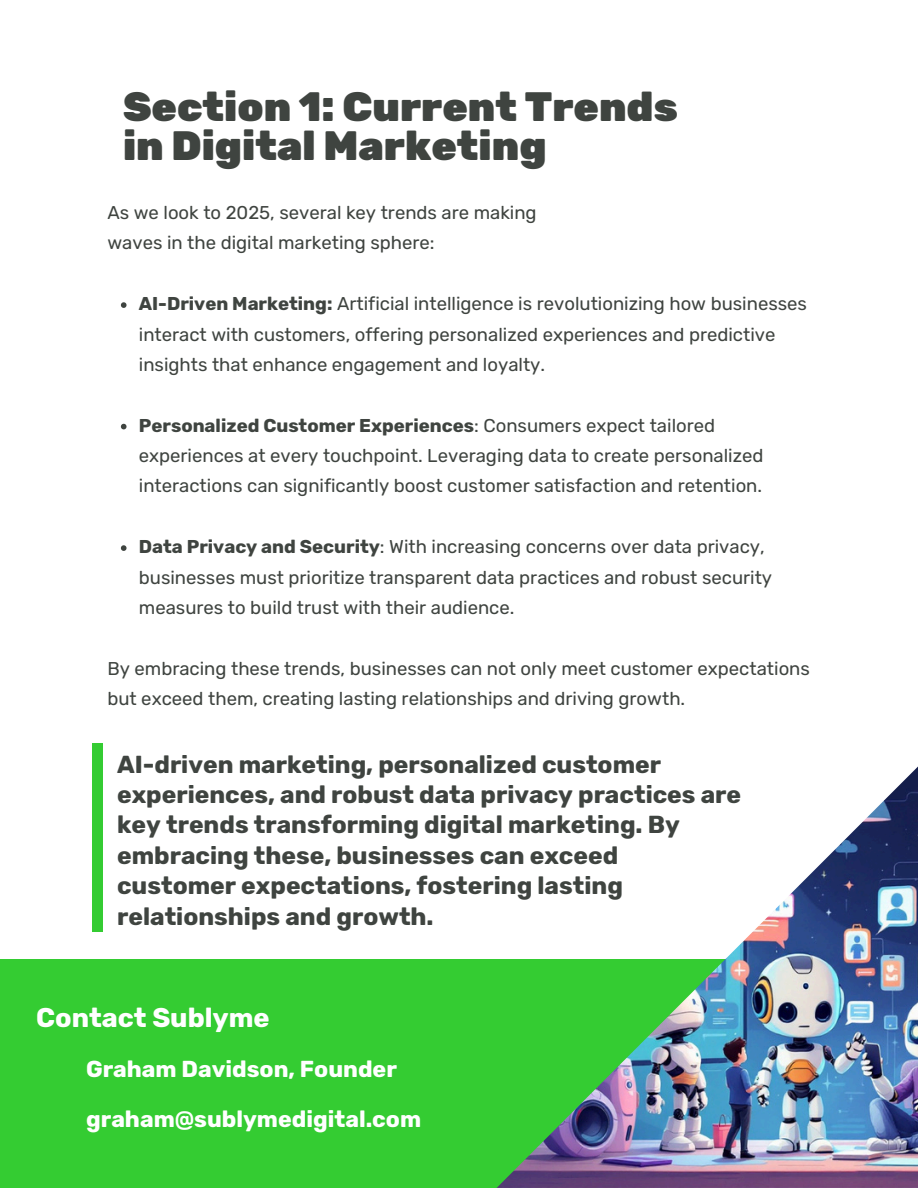
<style>
.page{position:relative;width:918px;height:1188px;background:#fff}
.page>*{position:absolute;margin:0;border:0;box-sizing:border-box;transform-origin:0 0}
.t1{font:900 40.95px/39.2px "Rubik";color:#3f4440}
.t2{font:700 27px "Rubik";color:#fff}
.t3{font:700 24.45px/30.3px "Rubik";color:#3f4440}
.t4{font:700 22.95px/49.8px "Rubik";color:#fff}
.t5{font:18.45px/30.3px "Rubik";color:#3f4440}
.s1{font-weight:700}
</style>
<div class="page">
<svg style="left:121px;top:302px;width:6px;height:6px"></svg>
<svg style="left:121px;top:424px;width:6px;height:5px"></svg>
<svg style="left:121px;top:545px;width:6px;height:6px"></svg>
<div style="left:0;top:959px;width:918px;height:229px;background:#34cc32"></div>
<img style="left:497px;top:767px;width:421px;height:421px">
<div style="left:92px;top:743px;width:11px;height:189px;background:#34cc32"></div>
<h1 class="t1" style="left:123px;top:89px;width:556px">Section 1: Current Trends in Digital Marketing</h1>
<p class="t5" style="left:107px;top:198px;width:431px">As we look to 2025, several key trends are making waves in the digital marketing sphere:</p>
<p class="t5" style="left:139px;top:289px;width:670px"><span class="s1">AI-Driven Marketing:</span> Artificial intelligence is revolutionizing how businesses interact with customers, offering personalized experiences and predictive insights that enhance engagement and loyalty.</p>
<p class="t5" style="left:139px;top:411px;width:626px"><span class="s1">Personalized Customer Experiences</span>: Consumers expect tailored experiences at every touchpoint. Leveraging data to create personalized interactions can significantly boost customer satisfaction and retention.</p>
<p class="t5" style="left:139px;top:532px;width:635px"><span class="s1">Data Privacy and Security</span>: With increasing concerns over data privacy, businesses must prioritize transparent data practices and robust security measures to build trust with their audience.</p>
<p class="t5" style="left:107px;top:654px;width:704px">By embracing these trends, businesses can not only meet customer expectations but exceed them, creating lasting relationships and driving growth.</p>
<p class="t3" style="left:117px;top:750px;width:626px">AI-driven marketing, personalized customer experiences, and robust data privacy practices are key trends transforming digital marketing. By embracing these, businesses can exceed customer expectations, fostering lasting relationships and growth.</p>
<h2 class="t2" style="left:36px;top:1001px;width:235px">Contact Sublyme</h2>
<p class="t4" style="left:86px;top:1045px;width:337px">Graham Davidson, Founder graham@sublymedigital.com</p>
</div>
